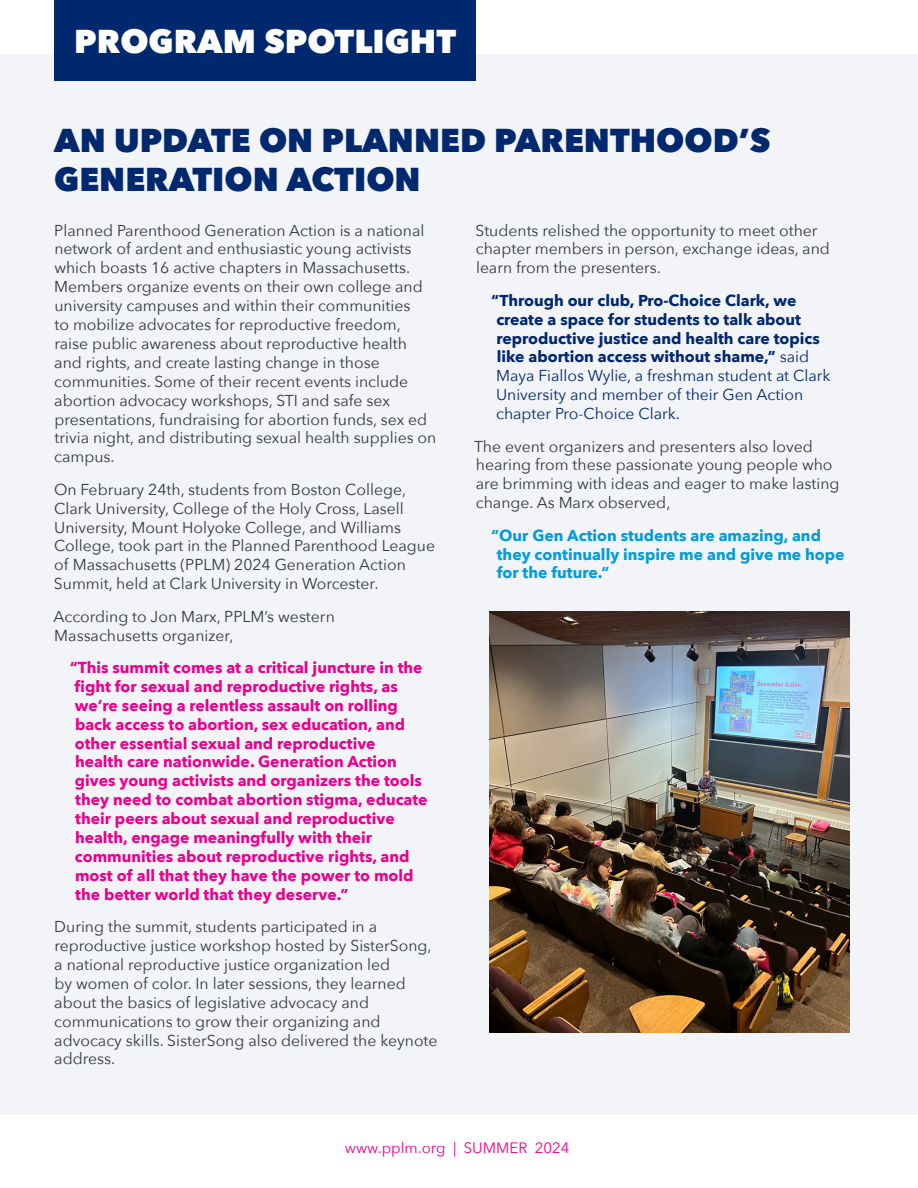
<style>
.page{position:relative;width:918px;height:1188px;background:#fff}
.page>*{position:absolute;margin:0;border:0;box-sizing:border-box;transform-origin:0 0}
.H1_blue{font:800 33px/39.6px "Avenir Next";color:#00286e}
.t1{font:800 33px "Avenir Next";color:#fff}
.body{font:15.75px/18.9px "Avenir Next";color:#333840}
.quote{font:700 15.75px/18.9px "Avenir Next";color:#ec008c}
.quote-2{font:700 15.75px/18.9px "Avenir Next";color:#00286e}
.quote-3{font:700 15.75px/18.9px "Avenir Next";color:#009cde}
.body-2{font:15px "Avenir Next";color:#ec008c}
.s1{font-weight:400}
</style>
<div class="page">
<div style="left:0;top:54px;width:918px;height:1061px;background:#f2f4f8"></div>
<div style="left:54px;top:0;width:422px;height:80px;background:#00286e"></div>
<img style="left:490px;top:612px;width:360px;height:421px">
<p class="t1" style="left:74px;top:21px;width:383px">PROGRAM SPOTLIGHT</p>
<p class="H1_blue" style="left:54px;top:120px;width:718px">AN UPDATE ON PLANNED PARENTHOOD’S<br>GENERATION ACTION</p>
<p class="body" style="left:54px;top:220px;width:384px">Planned Parenthood Generation Action is a national network of ardent and enthusiastic young activists which boasts 16 active chapters in Massachusetts.<br>Members organize events on their own college and university campuses and within their communities<br>to mobilize advocates for reproductive freedom, raise public awareness about reproductive health and rights, and create lasting change in those communities. Some of their recent events include abortion advocacy workshops, STI and safe sex presentations, fundraising for abortion funds, sex ed trivia night, and distributing sexual health supplies on campus.</p>
<p class="body" style="left:54px;top:479px;width:383px">On February 24th, students from Boston College, Clark University, College of the Holy Cross, Lasell University, Mount Holyoke College, and Williams College, took part in the Planned Parenthood League of Massachusetts (PPLM) 2024 Generation Action Summit, held at Clark University in Worcester.</p>
<p class="body" style="left:53px;top:606px;width:283px">According to Jon Marx, PPLM’s western<br>Massachusetts organizer,</p>
<p class="quote" style="left:75px;top:658px;width:355px;text-indent:-5px">“This summit comes at a critical juncture in the fight for sexual and reproductive rights, as we’re seeing a relentless assault on rolling back access to abortion, sex education, and other essential sexual and reproductive<br>health care nationwide. Generation Action gives young activists and organizers the tools they need to combat abortion stigma, educate their peers about sexual and reproductive health, engage meaningfully with their communities about reproductive rights, and most of all that they have the power to mold the better world that they deserve.”</p>
<p class="body" style="left:54px;top:917px;width:385px">During the summit, students participated in a reproductive justice workshop hosted by SisterSong, a national reproductive justice organization led<br>by women of color. In later sessions, they learned about the basics of legislative advocacy and communications to grow their organizing and advocacy skills. SisterSong also delivered the keynote address.</p>
<p class="body" style="left:476px;top:220px;width:356px">Students relished the opportunity to meet other chapter members in person, exchange ideas, and learn from the presenters.</p>
<p class="quote-2" style="left:496px;top:291px;width:336px;text-indent:-5px">“Through our club, Pro-Choice Clark, we create a space for students to talk about reproductive justice and health care topics like abortion access without shame,” <span class="s1">said Maya Fiallos Wylie, a freshman student at Clark University and member of their Gen Action chapter Pro-Choice Clark.</span></p>
<p class="body" style="left:474px;top:436px;width:367px">The event organizers and presenters also loved hearing from these passionate young people who are brimming with ideas and eager to make lasting change. As Marx observed,</p>
<p class="quote-3" style="left:497px;top:525px;width:349px;text-indent:-6px">“Our Gen Action students are amazing, and they continually inspire me and give me hope for the future.”</p>
<p class="body-2" style="left:345px;top:1135px;width:226px">www.pplm.org | SUMMER 2024</p>
</div>
